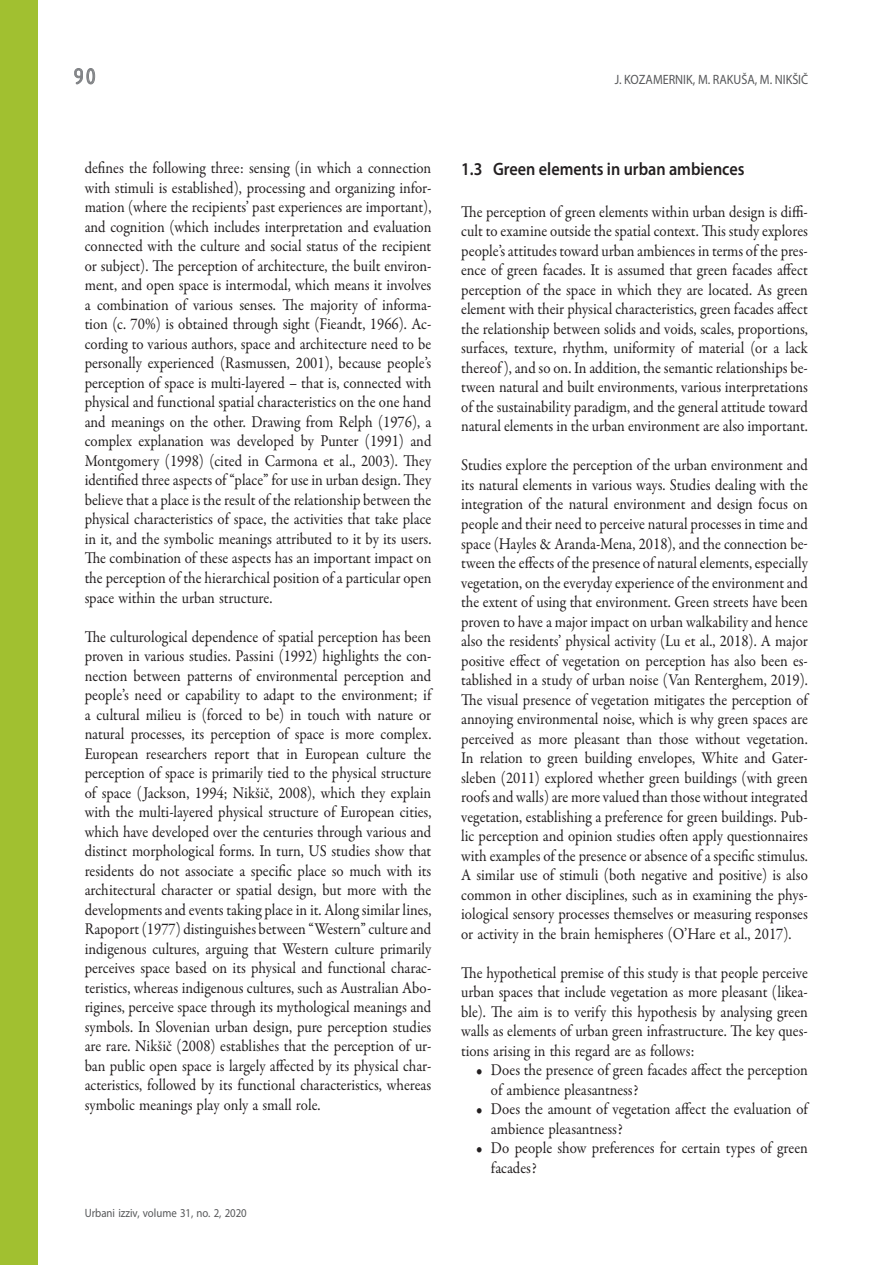
<style>
.page{position:relative;width:895px;height:1265px;background:#fff}
.page>*{position:absolute;margin:0;border:0;box-sizing:border-box;transform-origin:0 0}
.t1{font:24px "ISOCTEUR";color:#808285}
.t2{font:600 18px "Myriad Pro";color:#231f20;scale:.9 1}
.t3{font:16.5px/19.5px "Garamond Premr Pro";color:#231f20;text-align:justify;scale:.9 1}
.t4{font:13.5px "Myriad Pro";color:#57585a;scale:.9 1}
.t5{font:12px "Myriad Pro";color:#57585a;scale:.9 1}
</style>
<div class="page">
<svg style="left:74px;top:68px;width:21px;height:17px"></svg>
<div style="left:0;top:0;width:38px;height:1264px;background:#a1c030"></div>
<h1 class="t1" style="left:70px;top:61px;width:31px">90</h1>
<p class="t4" style="left:614px;top:72px;width:217px">J. KOZAMERNIK, M. RAKUŠA, M. NIKŠIČ</p>
<p class="t3" style="left:85px;top:159px;width:387px">defines the following three: sensing (in which a connection with stimuli is established), processing and organizing infor&shy;mation (where the recipients’ past experiences are important), and cognition (which includes interpretation and evaluation connected with the culture and social status of the recipient or subject). The perception of architecture, the built environ&shy;ment, and open space is intermodal, which means it involves a combination of various senses. The majority of informa&shy;tion (c. 70%) is obtained through sight (Fieandt, 1966). Ac&shy;cording to various authors, space and architecture need to be personally experienced (Rasmussen, 2001), because people’s perception of space is multi-layered – that is, connected with physical and functional spatial characteristics on the one hand and meanings on the other. Drawing from Relph (1976), a complex explanation was developed by Punter (1991) and Montgomery (1998) (cited in Carmona et al., 2003). They identified three aspects of “place” for use in urban design. They believe that a place is the result of the relationship between the physical characteristics of space, the activities that take place in it, and the symbolic meanings attributed to it by its users.<br>The combination of these aspects has an important impact on the perception of the hierarchical position of a particular open space within the urban structure.</p>
<p class="t3" style="left:85px;top:627px;width:387px">The culturological dependence of spatial perception has been proven in various studies. Passini (1992) highlights the con&shy;nection between patterns of environmental perception and people’s need or capability to adapt to the environment; if a cultural milieu is (forced to be) in touch with nature or natural processes, its perception of space is more complex.<br>European researchers report that in European culture the perception of space is primarily tied to the physical structure of space (Jackson, 1994; Nikšič, 2008), which they explain with the multi-layered physical structure of European cities, which have developed over the centuries through various and distinct morphological forms. In turn, US studies show that residents do not associate a specific place so much with its architectural character or spatial design, but more with the developments and events taking place in it. Along similar lines, Rapoport (1977) distinguishes between “Western” culture and indigenous cultures, arguing that Western culture primarily perceives space based on its physical and functional charac&shy;teristics, whereas indigenous cultures, such as Australian Abo&shy;rigines, perceive space through its mythological meanings and symbols. In Slovenian urban design, pure perception studies are rare. Nikšič (2008) establishes that the perception of ur&shy;ban public open space is largely affected by its physical char&shy;acteristics, followed by its functional characteristics, whereas symbolic meanings play only a small role.</p>
<p class="t5" style="left:85px;top:1206px;width:182px">Urbani izziv, volume 31, no. 2, 2020</p>
<p class="t2" style="left:461px;top:157px;width:316px">1.3 Green elements in urban ambiences</p>
<p class="t3" style="left:461px;top:202px;width:387px">The perception of green elements within urban design is diffi&shy;cult to examine outside the spatial context. This study explores people’s attitudes toward urban ambiences in terms of the pres&shy;ence of green facades. It is assumed that green facades affect perception of the space in which they are located. As green element with their physical characteristics, green facades affect the relationship between solids and voids, scales, proportions, surfaces, texture, rhythm, uniformity of material (or a lack thereof ), and so on. In addition, the semantic relationships be&shy;tween natural and built environments, various interpretations of the sustainability paradigm, and the general attitude toward natural elements in the urban environment are also important.</p>
<p class="t3" style="left:461px;top:456px;width:387px">Studies explore the perception of the urban environment and its natural elements in various ways. Studies dealing with the integration of the natural environment and design focus on people and their need to perceive natural processes in time and space (Hayles &amp; Aranda-Mena, 2018), and the connection be&shy;tween the effects of the presence of natural elements, especially vegetation, on the everyday experience of the environment and the extent of using that environment. Green streets have been proven to have a major impact on urban walkability and hence also the residents’ physical activity (Lu et al., 2018). A major positive effect of vegetation on perception has also been es&shy;tablished in a study of urban noise (Van Renterghem, 2019).<br>The visual presence of vegetation mitigates the perception of annoying environmental noise, which is why green spaces are perceived as more pleasant than those without vegetation.<br>In relation to green building envelopes, White and Gater&shy;sleben (2011) explored whether green buildings (with green roofs and walls) are more valued than those without integrated vegetation, establishing a preference for green buildings. Pub&shy;lic perception and opinion studies often apply questionnaires with examples of the presence or absence of a specific stimulus.<br>A similar use of stimuli (both negative and positive) is also common in other disciplines, such as in examining the phys&shy;iological sensory processes themselves or measuring responses or activity in the brain hemispheres (O’Hare et al., 2017).</p>
<p class="t3" style="left:461px;top:963px;width:387px">The hypothetical premise of this study is that people perceive urban spaces that include vegetation as more pleasant (likea&shy;ble). The aim is to verify this hypothesis by analysing green walls as elements of urban green infrastructure. The key ques&shy;tions arising in this regard are as follows:</p>
<p class="t3" style="left:491px;top:1060px;width:353px;text-indent:-15px">• Does the presence of green facades affect the perception of ambience pleasantness?</p>
<p class="t3" style="left:491px;top:1099px;width:354px;text-indent:-15px">• Does the amount of vegetation affect the evaluation of ambience pleasantness?</p>
<p class="t3" style="left:491px;top:1138px;width:353px;text-indent:-15px">• Do people show preferences for certain types of green facades?</p>
</div>
